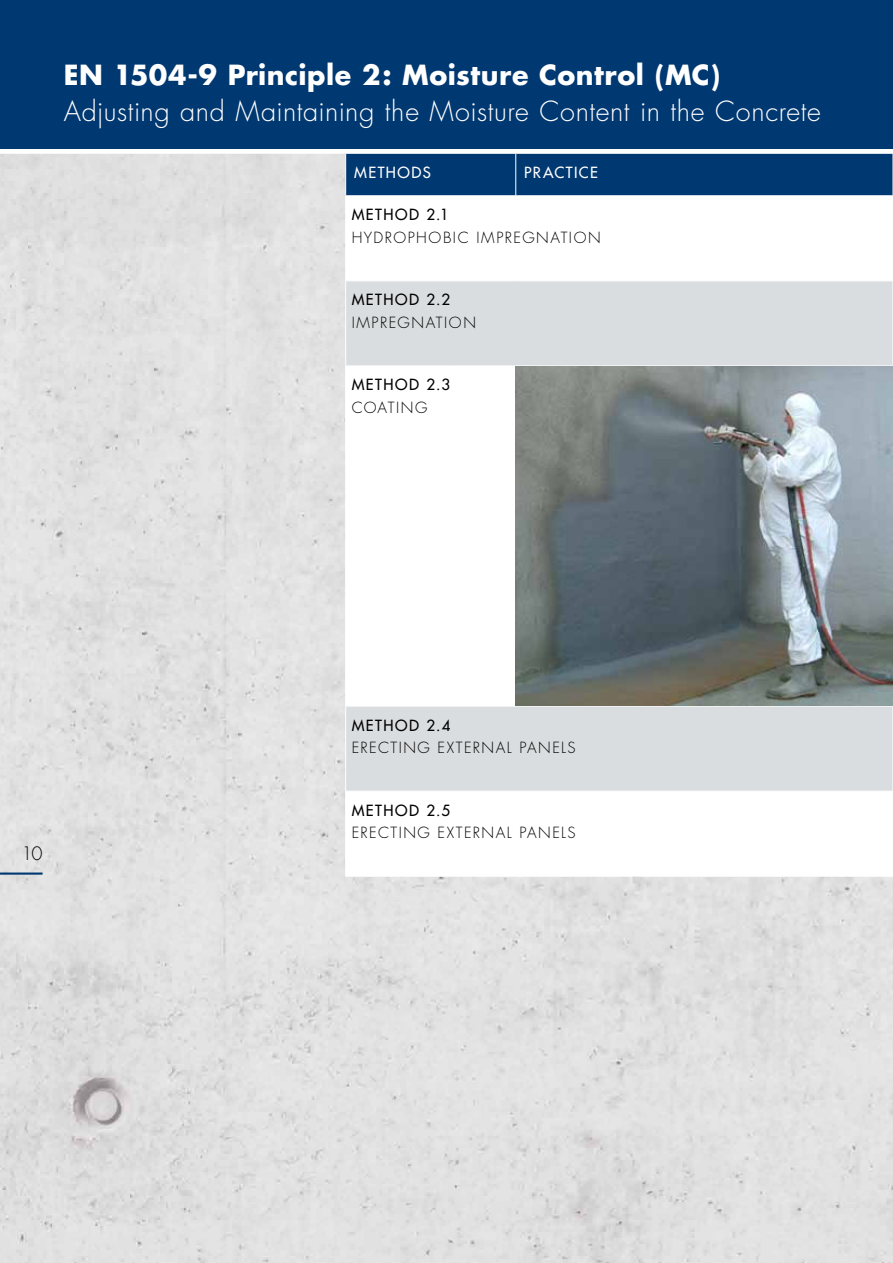
<style>
.page{position:relative;width:893px;height:1263px;background:#fff}
.page>*{position:absolute;margin:0;border:0;box-sizing:border-box;transform-origin:0 0}
.t1{font:300 27px/36px "Futura";letter-spacing:.02em;color:#fff}
.t2{font:300 18px "Futura";color:#000}
.t3{font:300 15px/22.5px "Futura";color:#000}
.t4{font:15px/22.5px "Futura";letter-spacing:.105em;color:#000}
.t5{font:15px "Futura";color:#fff}
.s1{font-weight:700}
.s2{font-weight:400}
.s3{font-weight:300}
</style>
<div class="page">
<div style="left:0;top:154px;width:893px;height:1109px;background:#e1e1e1"></div>
<hr style="left:0;top:872px;width:43px;height:3px;background:#003871">
<div style="left:0;top:0;width:893px;height:149px;background:#003871"></div>
<svg style="left:346px;top:197px;width:546px;height:679px"></svg>
<svg style="left:346px;top:282px;width:546px;height:509px;fill:#dadddf"></svg>
<hr style="left:345px;top:153px;width:1px;height:43px;background:#fff">
<hr style="left:345px;top:196px;width:1px;height:85px;background:#fff">
<svg style="left:346px;top:153px;width:547px;height:44px;background:#104479"></svg>
<hr style="left:892px;top:196px;width:1px;height:85px;background:#fff">
<hr style="left:345px;top:281px;width:171px;height:1px;background:#fff">
<hr style="left:345px;top:281px;width:1px;height:85px;background:#fff">
<hr style="left:516px;top:281px;width:377px;height:1px;background:#fff">
<hr style="left:892px;top:281px;width:1px;height:85px;background:#fff">
<hr style="left:345px;top:366px;width:171px;height:1px;background:#fff">
<hr style="left:345px;top:366px;width:1px;height:340px;background:#fff">
<hr style="left:515px;top:366px;width:1px;height:340px;background:#fff">
<hr style="left:345px;top:706px;width:171px;height:1px;background:#fff">
<hr style="left:345px;top:706px;width:1px;height:85px;background:#fff">
<hr style="left:516px;top:706px;width:377px;height:1px;background:#fff">
<hr style="left:892px;top:706px;width:1px;height:85px;background:#fff">
<hr style="left:345px;top:791px;width:171px;height:1px;background:#fff">
<hr style="left:345px;top:791px;width:1px;height:85px;background:#fff">
<hr style="left:516px;top:791px;width:377px;height:1px;background:#fff">
<hr style="left:892px;top:791px;width:1px;height:85px;background:#fff">
<hr style="left:345px;top:876px;width:171px;height:1px;background:#fff">
<hr style="left:516px;top:876px;width:377px;height:1px;background:#fff">
<img style="left:516px;top:366px;width:377px;height:340px">
<p class="t1" style="left:64px;top:58px;width:759px"><span class="s1">EN 1504-9 Principle 2: Moisture Control (MC)<br></span>ADJUSTING AND MAINTAINING THE MOISTURE CONTENT IN THE CONCRETE</p>
<p class="t5" style="left:354px;top:163px;width:12px">MET</p>
<p class="t5" style="left:386px;top:163px;width:36px">HODS</p>
<p class="t5" style="left:524px;top:163px;width:11px">PRACT</p>
<p class="t5" style="left:574px;top:163px;width:15px">ICE</p>
<p class="t3" style="left:352px;top:204px;width:99px"><span class="s2">METHOD 2.1<br></span>HYDROPHOBIC</p>
<p class="t3" style="left:476px;top:227px;width:17px">IMPREGNATION</p>
<p class="t3" style="left:352px;top:289px;width:100px"><span class="s2">METHOD 2.2<br></span>IMPREGNATION</p>
<p class="t4" style="left:352px;top:374px;width:100px">METHOD 2.3<br><span class="s3">COATING</span></p>
<p class="t2" style="left:22px;top:842px;width:22px">10</p>
<p class="t4" style="left:352px;top:714px;width:100px">METHOD 2.4<br><span class="s3">ERECTING</span></p>
<p class="t3" style="left:438px;top:737px;width:11px">EXTERNAL</p>
<p class="t3" style="left:519px;top:737px;width:11px">PANELS</p>
<p class="t4" style="left:352px;top:799px;width:100px">METHOD 2.5<br><span class="s3">ERECTING</span></p>
<p class="t3" style="left:438px;top:822px;width:11px">EXTERNAL</p>
<p class="t3" style="left:519px;top:822px;width:11px">PANELS</p>
</div>
